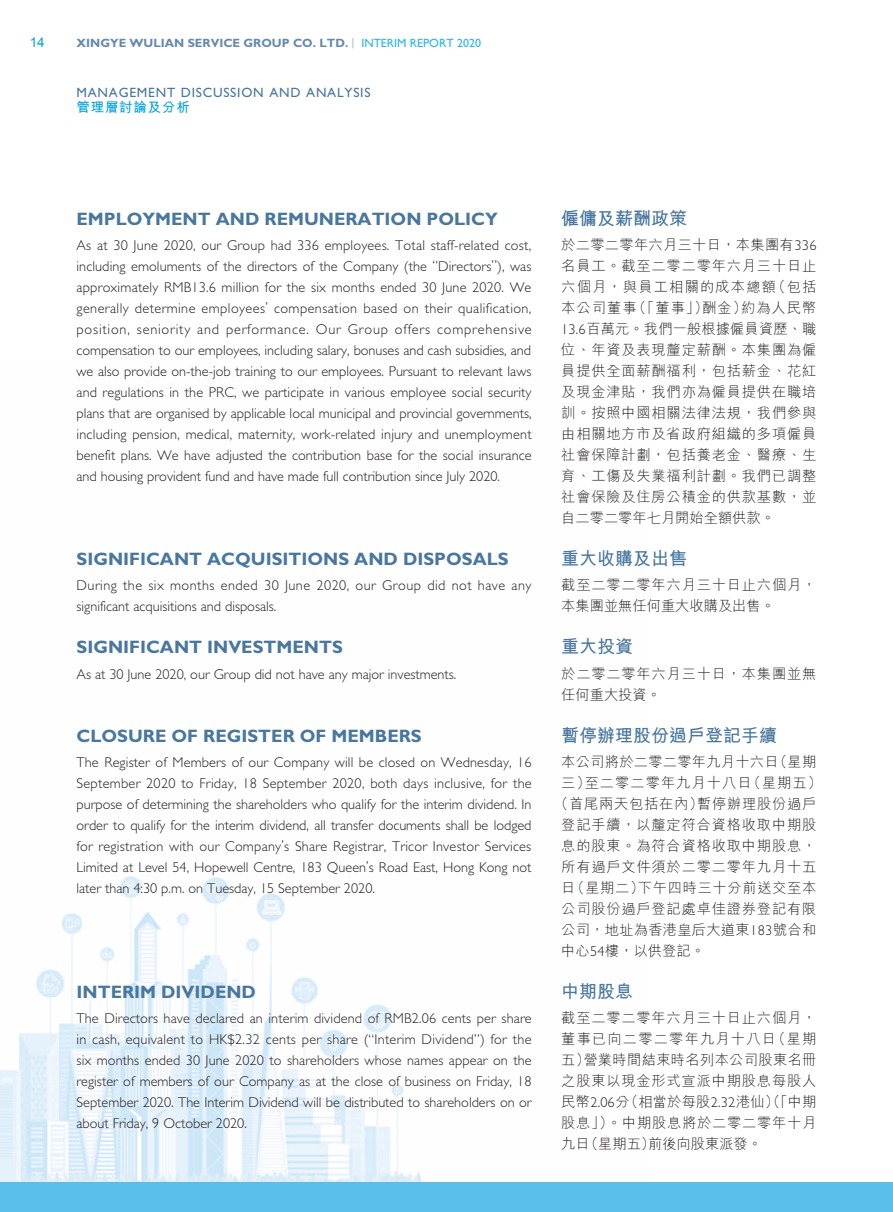
<style>
.page{position:relative;width:893px;height:1212px;background:#fff}
.page>*{position:absolute;margin:0;border:0;box-sizing:border-box;transform-origin:0 0}
.t1{font:700 18px "Gill Sans Std";color:#49779d}
.t2{font:700 18px "M Hei HK";color:#49779d}
.t3{font:300 14.25px/21px "Gill Sans Std";color:#231f20;text-align:justify}
.t4{font:300 14.25px/21px "M Hei HK";letter-spacing:.055em;color:#231f20;text-align:justify}
.t5{font:300 14.25px/21px "Gill Sans Std";letter-spacing:.035em;color:#231f20}
.t6{font:300 14.25px "M Hei HK";letter-spacing:.02em;color:#231f20}
.t7{font:13.5px "Gill Sans Std";letter-spacing:.055em;color:#49779d}
.t8{font:700 13.5px "M Hei HK";letter-spacing:.055em;color:#00a2df}
.t9{font:13.5px "Arial";color:#00a2df}
.t10{font:700 12px "Gill Sans Std";color:#658aad}
.s1{font-family:"Akkurat Light Pro";font-weight:400}
.s2{font-weight:400;color:#2ab4e6}
.s3{font-family:"Gill Sans Std"}
</style>
<div class="page">
<img style="left:0;top:876px;width:421px;height:306px">
<div style="left:0;top:1182px;width:893px;height:30px;background:#5abdea"></div>
<p class="t9" style="left:30px;top:34px;width:17px">14</p>
<p class="t10" style="left:77px;top:35px;width:406px">XINGYE WULIAN SERVICE GROUP CO. LTD. <span class="s1">|</span> <span class="s2">INTERIM REPORT 2020</span></p>
<p class="t7" style="left:77px;top:85px;width:296px">MANAGEMENT DISCUSSION AND ANALYSIS</p>
<p class="t8" style="left:77px;top:97px;width:115px">管理層討論及分析</p>
<p class="t1" style="left:77px;top:208px;width:423px">EMPLOYMENT AND REMUNERATION POLICY</p>
<p class="t3" style="left:77px;top:235px;width:457px">As at 30 June 2020, our Group had 336 employees. Total staff-related cost, including emoluments of the directors of the Company (the “Directors”), was approximately RMB13.6 million for the six months ended 30 June 2020. We generally determine employees’ compensation based on their qualification, position, seniority and performance. Our Group offers comprehensive compensation to our employees, including salary, bonuses and cash subsidies, and we also provide on-the-job training to our employees. Pursuant to relevant laws and regulations in the PRC, we participate in various employee social security plans that are organised by applicable local municipal and provincial governments, including pension, medical, maternity, work-related injury and unemployment benefit plans. We have adjusted the contribution base for the social insurance and housing provident fund and have made full contribution since July 2020.</p>
<p class="t1" style="left:77px;top:548px;width:434px">SIGNIFICANT ACQUISITIONS AND DISPOSALS</p>
<p class="t5" style="left:77px;top:575px;width:456px">During the six months ended 30 June 2020, our Group did not have any significant acquisitions and disposals.</p>
<p class="t1" style="left:77px;top:637px;width:268px">SIGNIFICANT INVESTMENTS</p>
<p class="t3" style="left:77px;top:664px;width:381px">As at 30 June 2020, our Group did not have any major investments.</p>
<p class="t1" style="left:77px;top:725px;width:347px">CLOSURE OF REGISTER OF MEMBERS</p>
<p class="t3" style="left:77px;top:752px;width:457px">The Register of Members of our Company will be closed on Wednesday, 16<br>September 2020 to Friday, 18 September 2020, both days inclusive, for the purpose of determining the shareholders who qualify for the interim dividend. In order to qualify for the interim dividend, all transfer documents shall be lodged for registration with our Company’s Share Registrar, Tricor Investor Services Limited at Level 54, Hopewell Centre, 183 Queen’s Road East, Hong Kong not later than 4:30 p.m. on Tuesday, 15 September 2020.</p>
<p class="t1" style="left:77px;top:981px;width:181px">INTERIM DIVIDEND</p>
<p class="t3" style="left:77px;top:1008px;width:457px">The Directors have declared an interim dividend of RMB2.06 cents per share in cash, equivalent to HK$2.32 cents per share (“Interim Dividend”) for the six months ended 30 June 2020 to shareholders whose names appear on the register of members of our Company as at the close of business on Friday, 18<br>September 2020. The Interim Dividend will be distributed to shareholders on or about Friday, 9 October 2020.</p>
<p class="t2" style="left:561px;top:205px;width:127px">僱傭及薪酬政策</p>
<p class="t4" style="left:561px;top:234px;width:257px">於二零二零年六月三十日，本集團有<span class="s3">336</span>名員工。截至二零二零年六月三十日止六個月，與員工相關的成本總額（包括本公司董事（「董事」）酬金）約為人民幣<span class="s3">13.6</span>百萬元。我們一般根據僱員資歷、職位、年資及表現釐定薪酬。本集團為僱員提供全面薪酬福利，包括薪金、花紅及現金津貼，我們亦為僱員提供在職培訓。按照中國相關法律法規，我們參與由相關地方市及省政府組織的多項僱員社會保障計劃，包括養老金、醫療、生育、工傷及失業福利計劃。我們已調整社會保險及住房公積金的供款基數，並自二零二零年七月開始全額供款。</p>
<p class="t2" style="left:561px;top:545px;width:127px">重大收購及出售</p>
<p class="t4" style="left:561px;top:574px;width:257px">截至二零二零年六月三十日止六個月，本集團並無任何重大收購及出售。</p>
<p class="t2" style="left:561px;top:634px;width:73px">重大投資</p>
<p class="t4" style="left:561px;top:663px;width:257px">於二零二零年六月三十日，本集團並無任何重大投資。</p>
<p class="t2" style="left:561px;top:722px;width:218px">暫停辦理股份過戶登記手續</p>
<p class="t6" style="left:561px;top:754px;width:257px">本公司將於二零二零年九月十六日（星期</p>
<p class="t4" style="left:561px;top:772px;width:262px">三）至二零二零年九月十八日（星期五）</p>
<p class="t4" style="left:554px;top:793px;width:264px">（首尾兩天包括在內）暫停辦理股份過戶</p>
<p class="t4" style="left:561px;top:814px;width:257px">登記手續，以釐定符合資格收取中期股</p>
<p class="t4" style="left:561px;top:835px;width:257px">息的股東。為符合資格收取中期股息，</p>
<p class="t4" style="left:561px;top:856px;width:257px">所有過戶文件須於二零二零年九月十五</p>
<p class="t4" style="left:561px;top:877px;width:257px">日（星期二）下午四時三十分前送交至本</p>
<p class="t4" style="left:561px;top:898px;width:257px">公司股份過戶登記處卓佳證券登記有限</p>
<p class="t6" style="left:561px;top:922px;width:257px">公司，地址為香港皇后大道東<span class="s3">183</span>號合和</p>
<p class="t4" style="left:561px;top:940px;width:145px">中心<span class="s3">54</span>樓，以供登記。</p>
<p class="t2" style="left:561px;top:978px;width:73px">中期股息</p>
<p class="t4" style="left:561px;top:1007px;width:257px">截至二零二零年六月三十日止六個月，董事已向二零二零年九月十八日（星期五）營業時間結束時名列本公司股東名冊之股東以現金形式宣派中期股息每股人民幣<span class="s3">2.06</span>分（相當於每股<span class="s3">2.32</span>港仙）（「中期股息」）。中期股息將於二零二零年十月九日（星期五）前後向股東派發。</p>
</div>
